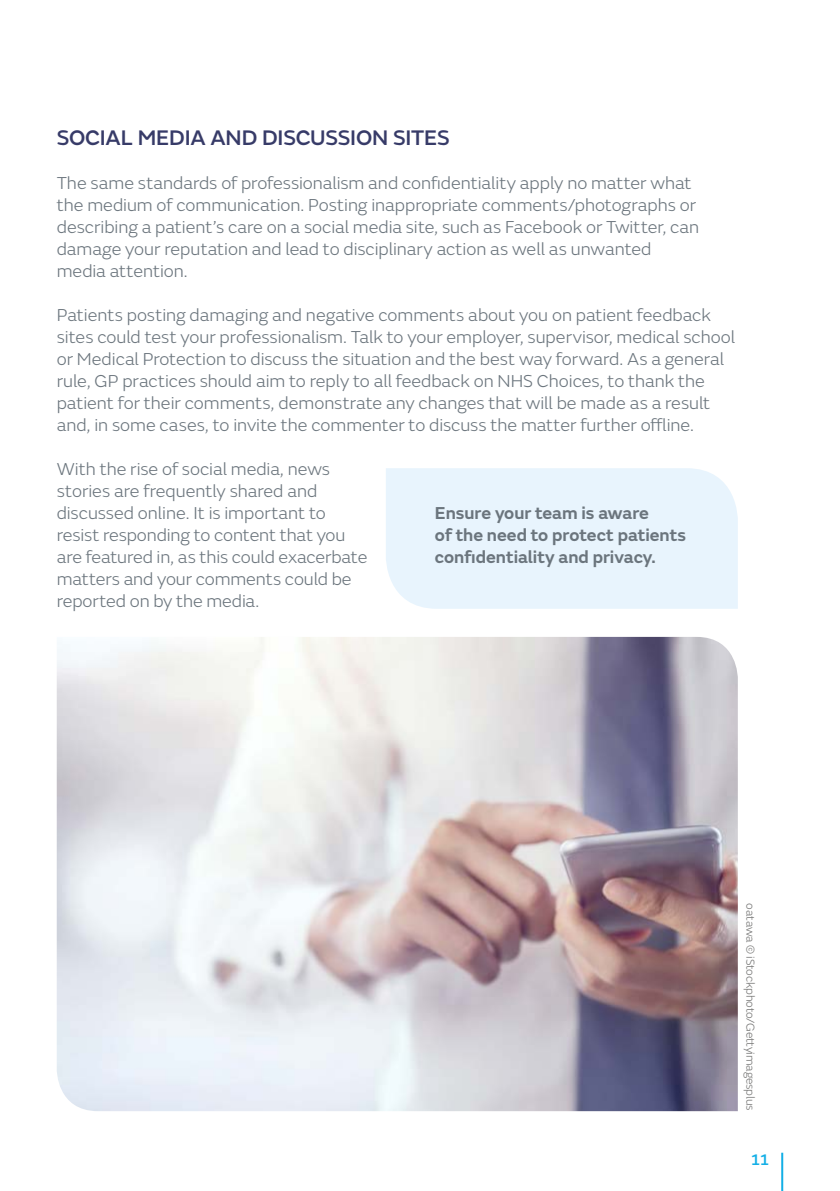
<style>
.page{position:relative;width:840px;height:1191px;background:#fff}
.page>*{position:absolute;margin:0;border:0;box-sizing:border-box;transform-origin:0 0}
.t1{font:500 22px "FS Emeric";letter-spacing:-.01em;color:#373b68}
.t2{font:300 18px/22px "FS Emeric";color:#6b757d}
.t3{font:600 18px/22px "FS Emeric";color:#6b757d}
.t4{font:500 16px "FS Emeric";color:#14afe6}
.t5{font:300 12px "FS Emeric";letter-spacing:-.015em;color:#767675}
</style>
<div class="page">
<hr style="left:780px;top:1152px;width:2px;height:39px;background:#14afe6">
<div style="left:386px;top:468px;width:351px;height:141px;background:#e8f4fd"></div>
<img style="left:57px;top:637px;width:680px;height:474px">
<p class="t1" style="left:57px;top:121px;width:394px">SOCIAL MEDIA AND DISCUSSION SITES</p>
<p class="t2" style="left:57px;top:171px;width:643px">The same standards of professionalism and confidentiality apply no matter what the medium of communication. Posting inappropriate comments/photographs or describing a patient’s care on a social media site, such as Facebook or Twitter, can damage your reputation and lead to disciplinary action as well as unwanted media attention.</p>
<p class="t2" style="left:57px;top:303px;width:679px">Patients posting damaging and negative comments about you on patient feedback sites could test your professionalism. Talk to your employer, supervisor, medical school or Medical Protection to discuss the situation and the best way forward. As a general rule, GP practices should aim to reply to all feedback on NHS Choices, to thank the patient for their comments, demonstrate any changes that will be made as a result and, in some cases, to invite the commenter to discuss the matter further offline.</p>
<p class="t2" style="left:57px;top:457px;width:312px">With the rise of social media, news stories are frequently shared and discussed online. It is important to resist responding to content that you are featured in, as this could exacerbate matters and your comments could be reported on by the media.</p>
<p class="t3" style="left:434px;top:500px;width:253px">Ensure your team is aware<br>of the need to protect patients confidentiality and privacy.</p>
<p class="t5" style="left:758px;top:903px;width:209px;rotate:90deg">oatawa © iStockphoto/Gettyimagesplus</p>
<p class="t4" style="left:750px;top:1147px;width:21px">11</p>
</div>
